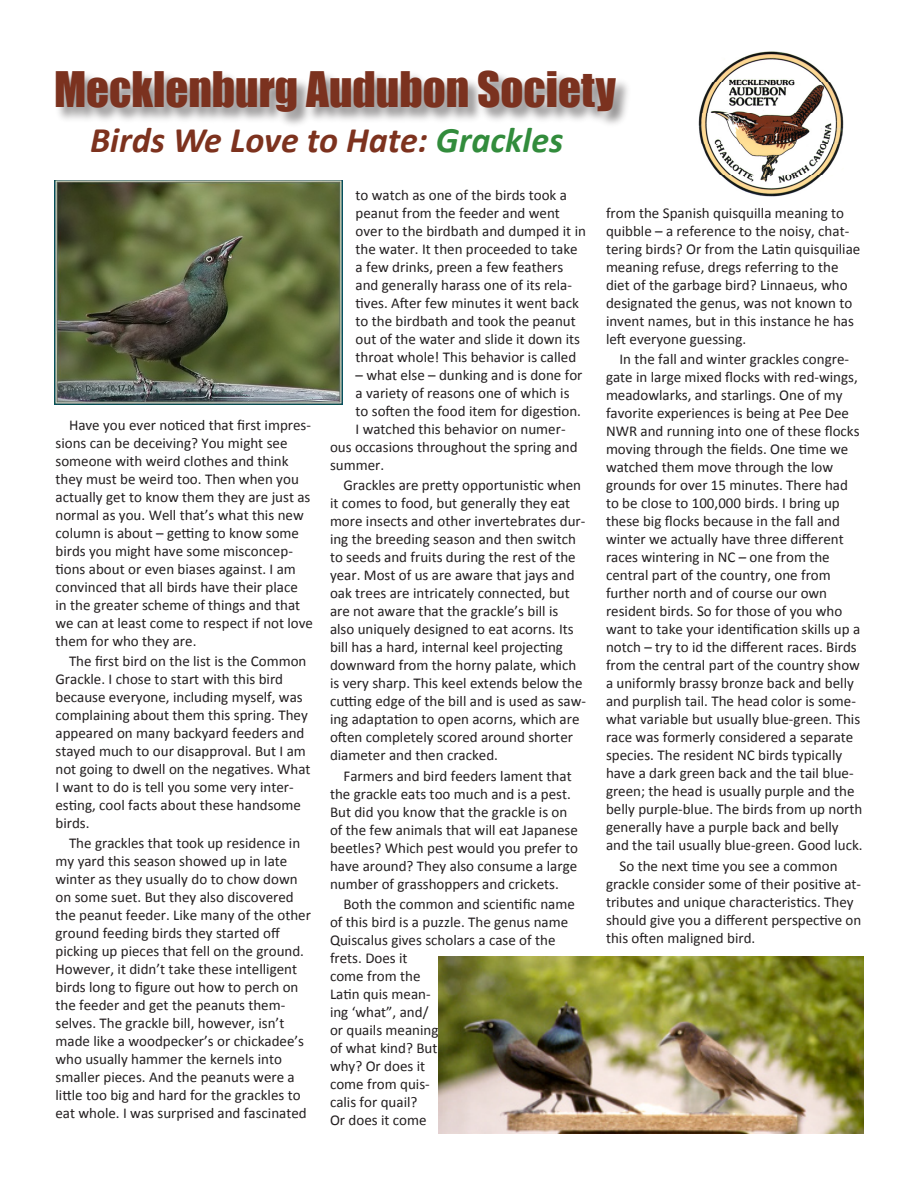
<style>
.page{position:relative;width:918px;height:1188px;background:#fff}
.page>*{position:absolute;margin:0;border:0;box-sizing:border-box;transform-origin:0 0}
.t1{font:45px "Impact";color:#7b321f}
.t2{font:italic 700 36px "Calibri";color:#7d321e}
.Body_text{font:15px/18px "Calibri";color:#231f20}
.s1{color:#328c3c}
</style>
<div class="page">
<img style="left:698px;top:52px;width:146px;height:145px">
<div style="left:53px;top:69px;width:580px;height:61px;background:#231f20;opacity:.5"></div>
<img style="left:54px;top:180px;width:288px;height:225px">
<img style="left:439px;top:957px;width:425px;height:177px">
<p class="t1" style="left:54px;top:62px;width:563px">Mecklenburg Audubon Society</p>
<p class="t2" style="left:90px;top:118px;width:475px">Birds We Love to Hate: <span class="s1">Grackles</span></p>
<p class="Body_text" style="left:56px;top:415px;width:259px;text-indent:14px">Have you ever noticed that first impres&shy;sions can be deceiving? You might see someone with weird clothes and think they must be weird too. Then when you actually get to know them they are just as normal as you. Well that’s what this new column is about – getting to know some birds you might have some misconcep&shy;tions about or even biases against. I am convinced that all birds have their place<br>in the greater scheme of things and that we can at least come to respect if not love them for who they are.</p>
<p class="Body_text" style="left:56px;top:651px;width:257px;text-indent:14px">The first bird on the list is the Common Grackle. I chose to start with this bird because everyone, including myself, was complaining about them this spring. They appeared on many backyard feeders and stayed much to our disapproval. But I am not going to dwell on the negatives. What I want to do is tell you some very inter&shy;esting, cool facts about these handsome birds.</p>
<p class="Body_text" style="left:56px;top:833px;width:257px;text-indent:14px">The grackles that took up residence in my yard this season showed up in late winter as they usually do to chow down on some suet. But they also discovered the peanut feeder. Like many of the other ground feeding birds they started off picking up pieces that fell on the ground.<br>However, it didn’t take these intelligent birds long to figure out how to perch on the feeder and get the peanuts them&shy;selves. The grackle bill, however, isn’t made like a woodpecker’s or chickadee’s who usually hammer the kernels into smaller pieces. And the peanuts were a little too big and hard for the grackles to eat whole. I was surprised and fascinated</p>
<p class="Body_text" style="left:356px;top:186px;width:232px">to watch as one of the birds took a peanut from the feeder and went over to the birdbath and dumped it in the water. It then proceeded to take a few drinks, preen a few feathers and generally harass one of its rela&shy;tives. After few minutes it went back to the birdbath and took the peanut out of the water and slide it down its throat whole! This behavior is called</p>
<p class="Body_text" style="left:356px;top:366px;width:229px">– what else – dunking and is done for</p>
<p class="Body_text" style="left:356px;top:384px;width:216px">a variety of reasons one of which is</p>
<p class="Body_text" style="left:356px;top:402px;width:227px">to soften the food item for digestion.</p>
<p class="Body_text" style="left:356px;top:420px;width:212px">I watched this behavior on numer-</p>
<p class="Body_text" style="left:330px;top:438px;width:249px">ous occasions throughout the spring and</p>
<p class="Body_text" style="left:330px;top:456px;width:56px">summer.</p>
<p class="Body_text" style="left:330px;top:476px;width:258px;text-indent:14px">Grackles are pretty opportunistic when it comes to food, but generally they eat more insects and other invertebrates dur&shy;ing the breeding season and then switch to seeds and fruits during the rest of the year. Most of us are aware that jays and oak trees are intricately connected, but are not aware that the grackle’s bill is also uniquely designed to eat acorns. Its bill has a hard, internal keel projecting downward from the horny palate, which is very sharp. This keel extends below the cutting edge of the bill and is used as saw&shy;ing adaptation to open acorns, which are often completely scored around shorter diameter and then cracked.</p>
<p class="Body_text" style="left:330px;top:766px;width:250px;text-indent:14px">Farmers and bird feeders lament that the grackle eats too much and is a pest.<br>But did you know that the grackle is on of the few animals that will eat Japanese beetles? Which pest would you prefer to have around? They also consume a large number of grasshoppers and crickets.</p>
<p class="Body_text" style="left:330px;top:894px;width:246px;text-indent:14px">Both the common and scientific name of this bird is a puzzle. The genus name<br>Quiscalus gives scholars a case of the frets. Does it<br>come from the<br>Latin quis mean-<br>ing ‘what”, and/<br>or quails meaning<br>of what kind? But<br>why? Or does it<br>come from quis-<br>calis for quail?<br>Or does it come</p>
<p class="Body_text" style="left:606px;top:204px;width:256px">from the Spanish quisquilla meaning to quibble – a reference to the noisy, chat&shy;tering birds? Or from the Latin quisquiliae meaning refuse, dregs referring to the diet of the garbage bird? Linnaeus, who designated the genus, was not known to invent names, but in this instance he has left everyone guessing.</p>
<p class="Body_text" style="left:606px;top:350px;width:258px;text-indent:14px">In the fall and winter grackles congre&shy;gate in large mixed flocks with red-wings, meadowlarks, and starlings. One of my favorite experiences is being at Pee Dee NWR and running into one of these flocks moving through the fields. One time we watched them move through the low grounds for over 15 minutes. There had to be close to 100,000 birds. I bring up these big flocks because in the fall and winter we actually have three different races wintering in NC – one from the central part of the country, one from further north and of course our own resident birds. So for those of you who want to take your identification skills up a notch – try to id the different races. Birds from the central part of the country show a uniformly brassy bronze back and belly and purplish tail. The head color is some&shy;what variable but usually blue-green. This race was formerly considered a separate species. The resident NC birds typically have a dark green back and the tail blue&shy;green; the head is usually purple and the belly purple-blue. The birds from up north generally have a purple back and belly and the tail usually blue-green. Good luck.</p>
<p class="Body_text" style="left:606px;top:856px;width:257px;text-indent:14px">So the next time you see a common grackle consider some of their positive at&shy;tributes and unique characteristics. They should give you a different perspective on this often maligned bird.</p>
</div>
